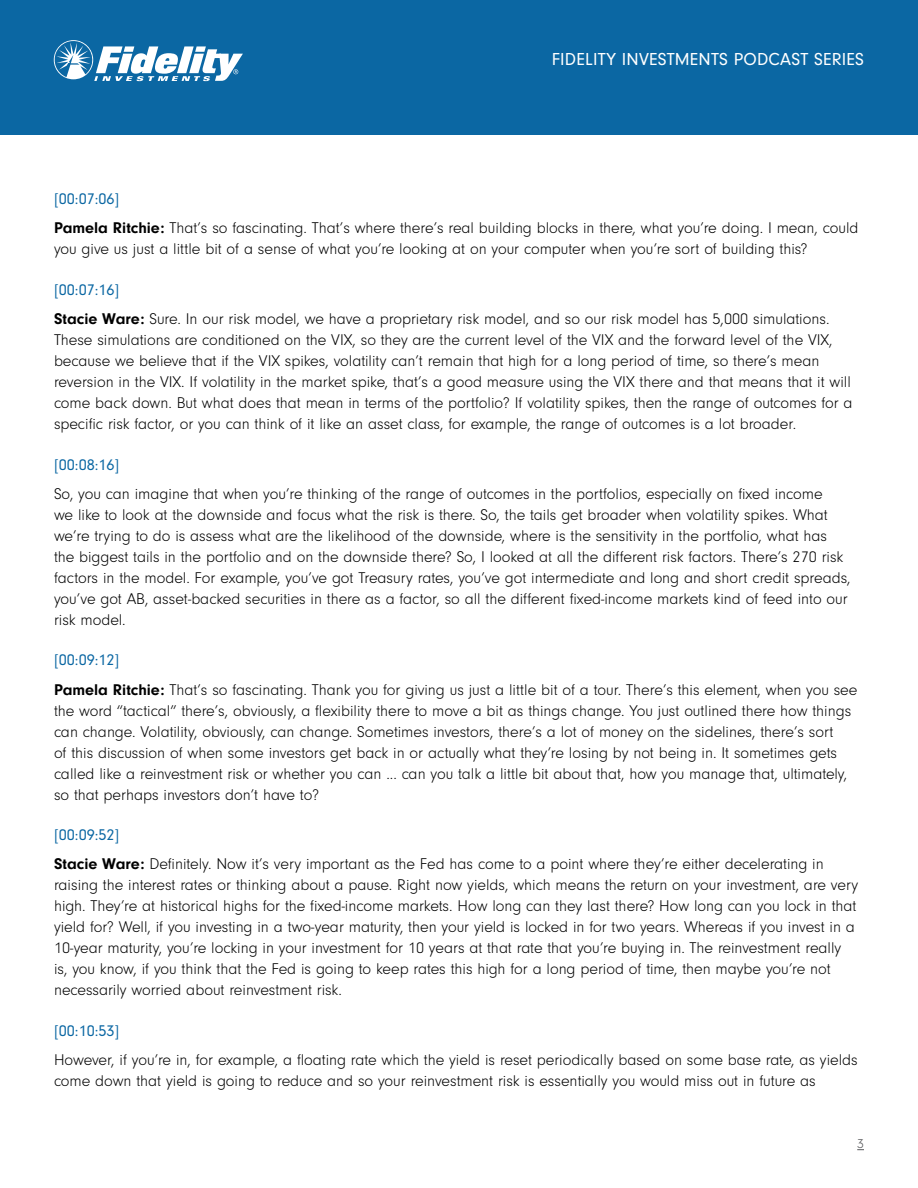
<style>
.page{position:relative;width:918px;height:1188px;background:#fff}
.page>*{position:absolute;margin:0;border:0;box-sizing:border-box;transform-origin:0 0}
.t1{font:18px "Neuzeit Gro";letter-spacing:.01em;color:#fff}
.t2{font:300 16.2px/21px "Neuzeit Gro";color:#000}
.t3{font:16.2px "Neuzeit Gro";color:#0b67a3}
.t4{font:300 13.5px "Neuzeit Gro";color:#58595b}
.s1{font-weight:400;color:#0b67a3}
.s2{font-weight:700}
</style>
<div class="page">
<div style="left:0;top:0;width:918px;height:135px;background:#0b67a3"></div>
<svg style="left:54px;top:40px;width:189px;height:41px"></svg>
<p class="t1" style="left:552px;top:49px;width:314px">FIDELITY INVESTMENTS PODCAST SERIES</p>
<p class="t2" style="left:54px;top:185px;width:806px;line-height:29.2px"><span class="s1">[00:07:06]<br></span><span class="s2">Pamela Ritchie:</span> That’s so fascinating. That’s where there’s real building blocks in there, what you’re doing. I mean, could</p>
<p class="t2" style="left:54px;top:239px;width:755px">you give us just a little bit of a sense of what you’re looking at on your computer when you’re sort of building this?</p>
<p class="t2" style="left:54px;top:275px;width:777px;line-height:29.2px"><span class="s1">[00:07:16]<br></span><span class="s2">Stacie Ware:</span> Sure. In our risk model, we have a proprietary risk model, and so our risk model has 5,000 simulations.</p>
<p class="t2" style="left:54px;top:330px;width:800px">These simulations are conditioned on the VIX, so they are the current level of the VIX and the forward level of the VIX, because we believe that if the VIX spikes, volatility can’t remain that high for a long period of time, so there’s mean reversion in the VIX. If volatility in the market spike, that’s a good measure using the VIX there and that means that it will come back down. But what does that mean in terms of the portfolio? If volatility spikes, then the range of outcomes for a specific risk factor, or you can think of it like an asset class, for example, the range of outcomes is a lot broader.</p>
<p class="t3" style="left:54px;top:456px;width:67px">[00:08:16]</p>
<p class="t2" style="left:54px;top:483px;width:798px">So, you can imagine that when you’re thinking of the range of outcomes in the portfolios, especially on fixed income<br>we like to look at the downside and focus what the risk is there. So, the tails get broader when volatility spikes. What we’re trying to do is assess what are the likelihood of the downside, where is the sensitivity in the portfolio, what has the biggest tails in the portfolio and on the downside there? So, I looked at all the different risk factors. There’s 270 risk factors in the model. For example, you’ve got Treasury rates, you’ve got intermediate and long and short credit spreads, you’ve got AB, asset-backed securities in there as a factor, so all the different fixed-income markets kind of feed into our risk model.</p>
<p class="t2" style="left:54px;top:646px;width:805px;line-height:29.2px"><span class="s1">[00:09:12]<br></span><span class="s2">Pamela Ritchie:</span> That’s so fascinating. Thank you for giving us just a little bit of a tour. There’s this element, when you see</p>
<p class="t2" style="left:54px;top:700px;width:799px">the word “tactical” there’s, obviously, a flexibility there to move a bit as things change. You just outlined there how things can change. Volatility, obviously, can change. Sometimes investors, there’s a lot of money on the sidelines, there’s sort<br>of this discussion of when some investors get back in or actually what they’re losing by not being in. It sometimes gets called like a reinvestment risk or whether you can ... can you talk a little bit about that, how you manage that, ultimately, so that perhaps investors don’t have to?</p>
<p class="t2" style="left:54px;top:821px;width:771px;line-height:29.2px"><span class="s1">[00:09:52]<br></span><span class="s2">Stacie Ware:</span> Definitely. Now it’s very important as the Fed has come to a point where they’re either decelerating in</p>
<p class="t2" style="left:54px;top:875px;width:806px">raising the interest rates or thinking about a pause. Right now yields, which means the return on your investment, are very high. They’re at historical highs for the fixed-income markets. How long can they last there? How long can you lock in that yield for? Well, if you investing in a two-year maturity, then your yield is locked in for two years. Whereas if you invest in a 10-year maturity, you’re locking in your investment for 10 years at that rate that you’re buying in. The reinvestment really is, you know, if you think that the Fed is going to keep rates this high for a long period of time, then maybe you’re not necessarily worried about reinvestment risk.</p>
<p class="t3" style="left:54px;top:1022px;width:67px">[00:10:53]</p>
<p class="t2" style="left:54px;top:1050px;width:805px">However, if you’re in, for example, a floating rate which the yield is reset periodically based on some base rate, as yields come down that yield is going to reduce and so your reinvestment risk is essentially you would miss out in future as</p>
<p class="t4" style="left:857px;top:1137px;width:8px">3</p>
</div>
